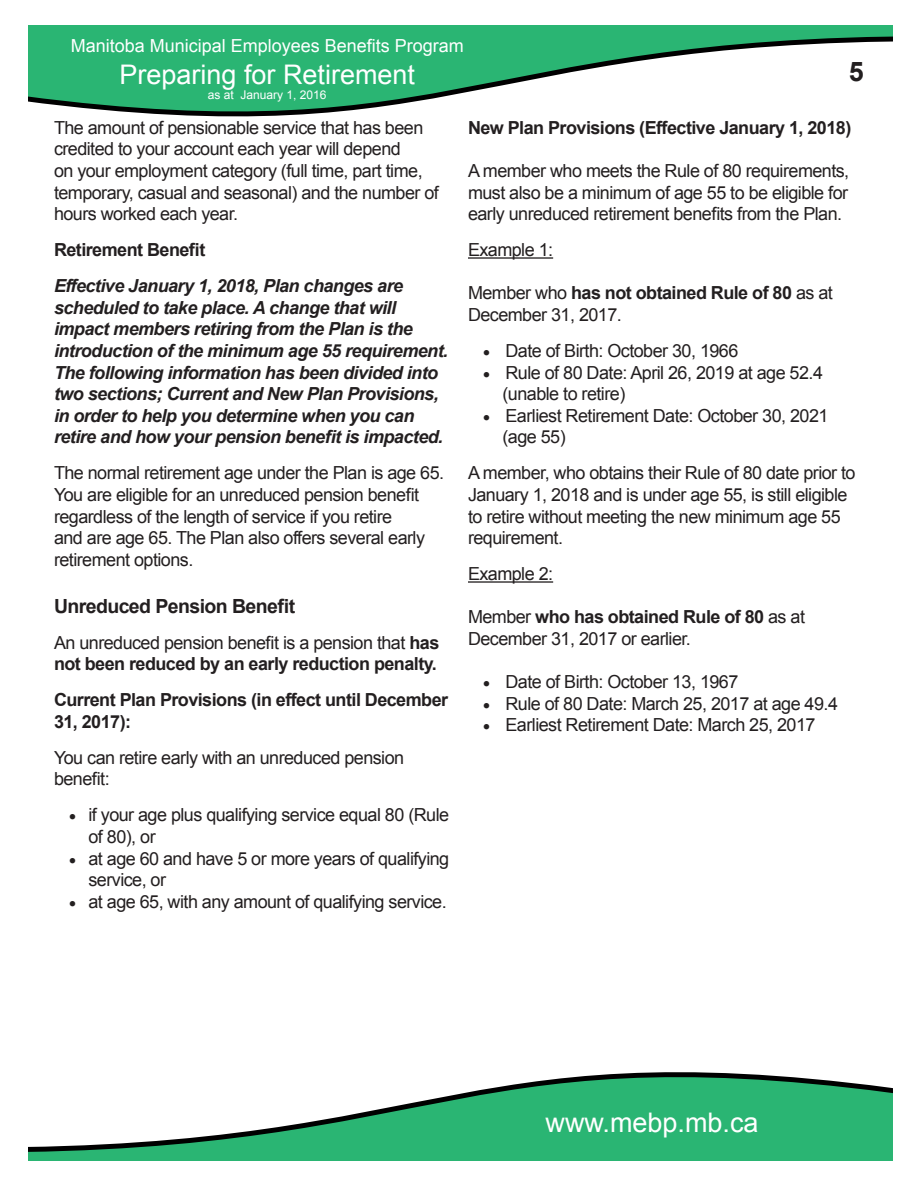
<style>
.page{position:relative;width:918px;height:1188px;background:#fff}
.page>*{position:absolute;margin:0;border:0;box-sizing:border-box;transform-origin:0 0}
.t1{font:27px "Arial";color:#fff}
.t2{font:700 27px "Arial";color:#231f20}
.t3{font:700 19.5px "Arial";letter-spacing:-.03em;color:#231f20}
.t4{font:18px/21.6px "Arial";letter-spacing:-.03em;color:#231f20}
.t5{font:italic 700 18px/21.6px "Arial";letter-spacing:-.03em;color:#231f20}
.t6{font:700 18px/21.6px "Arial";letter-spacing:-.03em;color:#231f20}
.t7{font:18px "Arial";color:#fff}
.t8{font:12px "Arial";color:#fff}
.s1{font-weight:400}
.s2{font-weight:700}
</style>
<div class="page">
<svg style="left:28px;top:25px;width:864px;height:92px;fill:#2ab573"></svg>
<svg style="left:28px;top:1072px;width:864px;height:89px;fill:#2ab573"></svg>
<hr style="left:468px;top:257px;width:85px;height:2px;background:#231f20">
<hr style="left:468px;top:581px;width:85px;height:2px;background:#231f20">
<p class="t7" style="left:71px;top:34px;width:395px">Manitoba Municipal Employees Benefits Program</p>
<h1 class="t1" style="left:119px;top:57px;width:297px">Preparing for Retirement</h1>
<p class="t8" style="left:208px;top:86px;width:120px">as at January 1, 2016</p>
<h1 class="t2" style="left:849px;top:53px;width:17px">5</h1>
<p class="t4" style="left:54px;top:117px;width:386px">The amount of pensionable service that has been credited to your account each year will depend<br>on your employment category (full time, part time, temporary, casual and seasonal) and the number of hours worked each year.</p>
<p class="t6" style="left:54px;top:240px;width:153px">Retirement Benefit</p>
<p class="t5" style="left:54px;top:276px;width:396px">Effective January 1, 2018, Plan changes are scheduled to take place. A change that will impact members retiring from the Plan is the introduction of the minimum age 55 requirement.<br>The following information has been divided into two sections; Current and New Plan Provisions, in order to help you determine when you can retire and how your pension benefit is impacted.</p>
<p class="t4" style="left:54px;top:462px;width:392px">The normal retirement age under the Plan is age 65.<br>You are eligible for an unreduced pension benefit regardless of the length of service if you retire<br>and are age 65. The Plan also offers several early retirement options.</p>
<p class="t3" style="left:54px;top:593px;width:243px">Unreduced Pension Benefit</p>
<p class="t6" style="left:54px;top:632px;width:387px"><span class="s1">An unreduced pension benefit is a pension that</span> has not been reduced by an early reduction penalty.</p>
<p class="t6" style="left:54px;top:690px;width:396px">Current Plan Provisions (in effect until December<br>31, 2017):</p>
<p class="t4" style="left:54px;top:747px;width:352px">You can retire early with an unreduced pension benefit:</p>
<p class="t4" style="left:88px;top:804px;width:362px;text-indent:-20px">• if your age plus qualifying service equal 80 (Rule of 80), or</p>
<p class="t4" style="left:88px;top:848px;width:362px;text-indent:-20px">• at age 60 and have 5 or more years of qualifying service, or</p>
<p class="t4" style="left:69px;top:891px;width:379px">• at age 65, with any amount of qualifying service.</p>
<p class="t6" style="left:468px;top:117px;width:385px">New Plan Provisions (Effective January 1, 2018)</p>
<p class="t4" style="left:468px;top:160px;width:383px;text-align:justify">A member who meets the Rule of 80 requirements, must also be a minimum of age 55 to be eligible for early unreduced retirement benefits from the Plan.</p>
<p class="t4" style="left:468px;top:239px;width:87px">Example 1:</p>
<p class="t4" style="left:468px;top:282px;width:366px">Member who <span class="s2">has not obtained Rule of 80</span> as at<br>December 31, 2017.</p>
<p class="t4" style="left:483px;top:340px;width:257px">• Date of Birth: October 30, 1966</p>
<p class="t4" style="left:502px;top:362px;width:322px;text-indent:-20px">• Rule of 80 Date: April 26, 2019 at age 52.4 (unable to retire)</p>
<p class="t4" style="left:502px;top:405px;width:328px;text-indent:-20px">• Earliest Retirement Date: October 30, 2021 (age 55)</p>
<p class="t4" style="left:468px;top:462px;width:389px">A member, who obtains their Rule of 80 date prior to January 1, 2018 and is under age 55, is still eligible to retire without meeting the new minimum age 55 requirement.</p>
<p class="t4" style="left:468px;top:563px;width:87px">Example 2:</p>
<p class="t4" style="left:468px;top:606px;width:339px">Member <span class="s2">who has obtained Rule of 80</span> as at<br>December 31, 2017 or earlier.</p>
<p class="t4" style="left:483px;top:671px;width:257px">• Date of Birth: October 13, 1967</p>
<p class="t4" style="left:483px;top:693px;width:357px">• Rule of 80 Date: March 25, 2017 at age 49.4</p>
<p class="t4" style="left:483px;top:714px;width:334px">• Earliest Retirement Date: March 25, 2017</p>
<h1 class="t1" style="left:546px;top:1105px;width:215px">www.mebp.mb.ca</h1>
</div>
